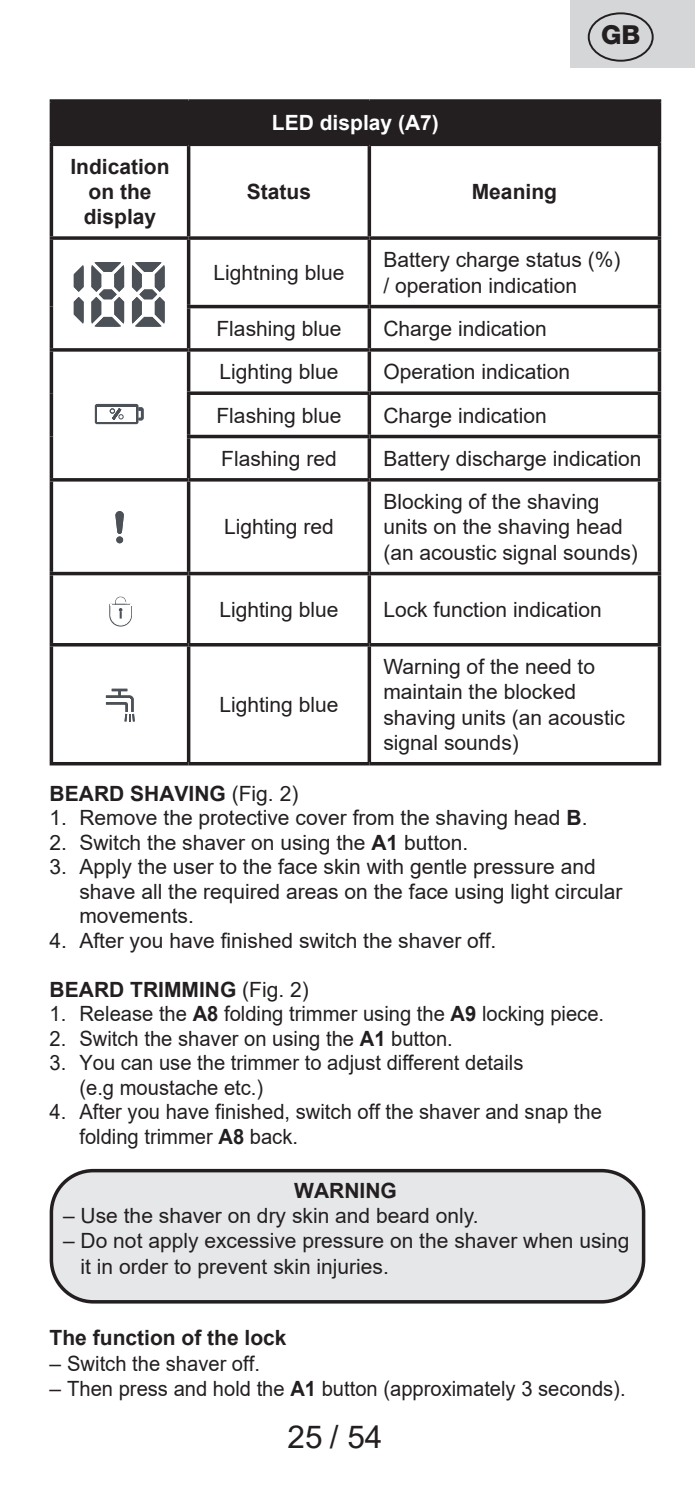
<style>
.page{position:relative;width:695px;height:1489px;background:#fff}
.page>*{position:absolute;margin:0;border:0;box-sizing:border-box;transform-origin:0 0}
.t1{font:31.5px "Arial";color:#231f20}
.t2{font:800 26.25px "Helvetica Neue OT";color:#231f20}
.Normální{font:21px/25.2px "Arial";color:#231f20}
.Normální-2{font:21px/24.5px "Arial";color:#231f20;scale:.96 1}
.Normální-3{font:700 21px/25.2px "Arial";color:#231f20;text-align:center}
.Normální-4{font:700 21px "Arial";color:#fff}
.s1{font-weight:400}
.s2{font-weight:700}
</style>
<div class="page">
<div style="left:569px;top:0;width:125px;height:67px;background:#d5d6d8"></div>
<div style="left:587px;top:12px;width:66px;height:50px;border:2px solid #231f20;border-radius:50%"></div>
<div style="left:51px;top:101px;width:608px;height:43px;background:#231f20"></div>
<svg style="left:50px;top:99px;width:139px;height:4px"></svg>
<hr style="left:50px;top:103px;width:3px;height:40px;background:#231f20">
<svg style="left:189px;top:99px;width:180px;height:2px"></svg>
<svg style="left:369px;top:99px;width:292px;height:4px"></svg>
<hr style="left:657px;top:103px;width:4px;height:40px;background:#231f20">
<hr style="left:50px;top:143px;width:139px;height:3px;background:#231f20">
<hr style="left:50px;top:146px;width:3px;height:90px;background:#231f20">
<hr style="left:189px;top:143px;width:180px;height:3px;background:#231f20">
<hr style="left:187px;top:146px;width:3px;height:90px;background:#231f20">
<hr style="left:369px;top:143px;width:292px;height:3px;background:#231f20">
<svg style="left:367px;top:146px;width:4px;height:90px"></svg>
<svg style="left:657px;top:146px;width:4px;height:90px"></svg>
<svg style="left:50px;top:236px;width:139px;height:4px"></svg>
<hr style="left:50px;top:240px;width:3px;height:66px;background:#231f20">
<svg style="left:189px;top:236px;width:180px;height:4px"></svg>
<hr style="left:187px;top:240px;width:3px;height:65px;background:#231f20">
<svg style="left:369px;top:236px;width:292px;height:4px"></svg>
<svg style="left:367px;top:240px;width:4px;height:65px"></svg>
<svg style="left:657px;top:240px;width:4px;height:65px"></svg>
<hr style="left:50px;top:306px;width:3px;height:42px;background:#231f20">
<hr style="left:187px;top:305px;width:182px;height:3px;background:#231f20">
<hr style="left:187px;top:308px;width:3px;height:40px;background:#231f20">
<hr style="left:369px;top:305px;width:292px;height:3px;background:#231f20">
<svg style="left:367px;top:308px;width:4px;height:40px"></svg>
<svg style="left:657px;top:308px;width:4px;height:40px"></svg>
<hr style="left:50px;top:348px;width:139px;height:3px;background:#231f20">
<hr style="left:50px;top:351px;width:3px;height:42px;background:#231f20">
<hr style="left:189px;top:348px;width:180px;height:3px;background:#231f20">
<hr style="left:187px;top:351px;width:3px;height:40px;background:#231f20">
<hr style="left:369px;top:348px;width:292px;height:3px;background:#231f20">
<svg style="left:367px;top:351px;width:4px;height:40px"></svg>
<svg style="left:657px;top:351px;width:4px;height:40px"></svg>
<hr style="left:50px;top:393px;width:3px;height:43px;background:#231f20">
<svg style="left:187px;top:391px;width:182px;height:4px"></svg>
<hr style="left:187px;top:395px;width:3px;height:40px;background:#231f20">
<svg style="left:369px;top:391px;width:292px;height:4px"></svg>
<svg style="left:367px;top:395px;width:4px;height:40px"></svg>
<svg style="left:657px;top:395px;width:4px;height:40px"></svg>
<hr style="left:50px;top:436px;width:3px;height:42px;background:#231f20">
<hr style="left:187px;top:435px;width:182px;height:3px;background:#231f20">
<hr style="left:187px;top:438px;width:3px;height:40px;background:#231f20">
<hr style="left:369px;top:435px;width:292px;height:3px;background:#231f20">
<svg style="left:367px;top:438px;width:4px;height:40px"></svg>
<svg style="left:657px;top:438px;width:4px;height:40px"></svg>
<hr style="left:50px;top:478px;width:139px;height:3px;background:#231f20">
<hr style="left:50px;top:481px;width:3px;height:91px;background:#231f20">
<hr style="left:189px;top:478px;width:180px;height:3px;background:#231f20">
<hr style="left:187px;top:481px;width:3px;height:91px;background:#231f20">
<hr style="left:369px;top:478px;width:292px;height:3px;background:#231f20">
<svg style="left:367px;top:481px;width:4px;height:91px"></svg>
<svg style="left:657px;top:481px;width:4px;height:91px"></svg>
<hr style="left:50px;top:572px;width:139px;height:3px;background:#231f20">
<hr style="left:50px;top:575px;width:3px;height:68px;background:#231f20">
<hr style="left:189px;top:572px;width:180px;height:3px;background:#231f20">
<hr style="left:187px;top:575px;width:3px;height:68px;background:#231f20">
<hr style="left:369px;top:572px;width:292px;height:3px;background:#231f20">
<svg style="left:367px;top:575px;width:4px;height:68px"></svg>
<svg style="left:657px;top:575px;width:4px;height:68px"></svg>
<hr style="left:50px;top:643px;width:139px;height:3px;background:#231f20">
<hr style="left:50px;top:646px;width:3px;height:116px;background:#231f20">
<hr style="left:189px;top:643px;width:180px;height:3px;background:#231f20">
<hr style="left:187px;top:646px;width:3px;height:116px;background:#231f20">
<hr style="left:369px;top:643px;width:292px;height:3px;background:#231f20">
<svg style="left:367px;top:646px;width:4px;height:116px"></svg>
<svg style="left:657px;top:646px;width:4px;height:116px"></svg>
<hr style="left:50px;top:762px;width:139px;height:3px;background:#231f20">
<hr style="left:189px;top:762px;width:180px;height:3px;background:#231f20">
<hr style="left:369px;top:762px;width:292px;height:3px;background:#231f20">
<svg style="left:91px;top:262px;width:33px;height:65px"></svg>
<svg style="left:132px;top:262px;width:33px;height:65px"></svg>
<svg style="left:74px;top:265px;width:10px;height:58px"></svg>
<div style="left:95px;top:404px;width:43px;height:20px;background:linear-gradient(to right,#4b5157,#4b5157);border-radius:2px"></div>
<div style="left:97px;top:406px;width:39px;height:15px;background:#fff"></div>
<svg style="left:138px;top:407px;width:6px;height:13px"></svg>
<svg style="left:110px;top:408px;width:14px;height:12px"></svg>
<svg style="left:115px;top:511px;width:9px;height:33px"></svg>
<svg style="left:109px;top:596px;width:23px;height:31px"></svg>
<svg style="left:105px;top:688px;width:30px;height:34px"></svg>
<div style="left:51px;top:1170px;width:592px;height:131px;background:#e6e7e9;border-radius:42px"></div>
<div style="left:50px;top:1168px;width:595px;height:135px;border:4px solid #231f20;border-radius:42px"></div>
<p class="Normální-3" style="left:70px;top:154px;width:101px">Indication on the display</p>
<p class="Normální-4" style="left:272px;top:108px;width:168px">LED display (A7)</p>
<p class="Normální-3" style="left:247px;top:179px;width:66px">Status</p>
<p class="Normální-3" style="left:471px;top:179px;width:87px">Meaning</p>
<p class="t2" style="left:601px;top:19px;width:41px">GB</p>
<p class="Normální" style="left:213px;top:260px;width:132px">Lightning blue</p>
<p class="Normální" style="left:383px;top:247px;width:238px">Battery charge status (%) / operation indication</p>
<p class="Normální" style="left:216px;top:316px;width:126px">Flashing blue</p>
<p class="Normální" style="left:383px;top:316px;width:165px">Charge indication</p>
<p class="Normální" style="left:219px;top:359px;width:121px">Lighting blue</p>
<p class="Normální" style="left:383px;top:359px;width:188px">Operation indication</p>
<p class="Normální" style="left:216px;top:402px;width:126px">Flashing blue</p>
<p class="Normální" style="left:383px;top:402px;width:165px">Charge indication</p>
<p class="Normální" style="left:221px;top:445px;width:117px">Flashing red</p>
<p class="Normální" style="left:383px;top:445px;width:259px">Battery discharge indication</p>
<p class="Normální" style="left:224px;top:514px;width:111px">Lighting red</p>
<p class="Normální" style="left:383px;top:489px;width:256px">Blocking of the shaving units on the shaving head (an acoustic signal sounds)</p>
<p class="Normální" style="left:219px;top:596px;width:121px">Lighting blue</p>
<p class="Normální" style="left:383px;top:596px;width:220px">Lock function indication</p>
<p class="Normální" style="left:219px;top:691px;width:121px">Lighting blue</p>
<p class="Normální" style="left:383px;top:654px;width:243px">Warning of the need to maintain the blocked shaving units (an acoustic signal sounds)</p>
<p class="Normální-3" style="left:50px;top:780px;width:250px">BEARD SHAVING <span class="s1">(Fig. 2)</span></p>
<p class="Normální" style="left:50px;top:804px;width:539px">1. Remove the protective cover from the shaving head <span class="s2">B</span>.</p>
<p class="Normální" style="left:50px;top:829px;width:420px">2. Switch the shaver on using the <span class="s2">A1</span> button.</p>
<p class="Normální" style="left:79px;top:854px;width:544px;text-indent:-30px">3. Apply the user to the face skin with gentle pressure and shave all the required areas on the face using light circular movements.</p>
<p class="Normální" style="left:50px;top:927px;width:448px">4. After you have finished switch the shaver off.</p>
<p class="Normální-3" style="left:50px;top:976px;width:260px">BEARD TRIMMING <span class="s1">(Fig. 2)</span></p>
<p class="Normální-2" style="left:50px;top:1001px;width:579px">1. Release the <span class="s2">A8</span> folding trimmer using the <span class="s2">A9</span> locking piece.</p>
<p class="Normální-2" style="left:50px;top:1025px;width:421px">2. Switch the shaver on using the <span class="s2">A1</span> button.</p>
<p class="Normální-2" style="left:79px;top:1050px;width:464px;text-indent:-30px">3. You can use the trimmer to adjust different details (e.g moustache etc.)</p>
<p class="Normální-2" style="left:79px;top:1099px;width:545px;text-indent:-30px">4. After you have finished, switch off the shaver and snap the folding trimmer <span class="s2">A8</span> back.</p>
<p class="Normální-3" style="left:294px;top:1177px;width:104px">WARNING</p>
<p class="Normální" style="left:63px;top:1202px;width:417px">– Use the shaver on dry skin and beard only.</p>
<p class="Normální" style="left:81px;top:1228px;width:550px;text-indent:-18px">– Do not apply excessive pressure on the shaver when using it in order to prevent skin injuries.</p>
<p class="Normální-3" style="left:50px;top:1325px;width:238px">The function of the lock</p>
<p class="Normální" style="left:50px;top:1350px;width:212px">– Switch the shaver off.</p>
<p class="Normální" style="left:50px;top:1375px;width:577px">– Then press and hold the <span class="s2">A1</span> button (approximately 3 seconds).</p>
<h1 class="t1" style="left:287px;top:1414px;width:96px">25 / 54</h1>
</div>
